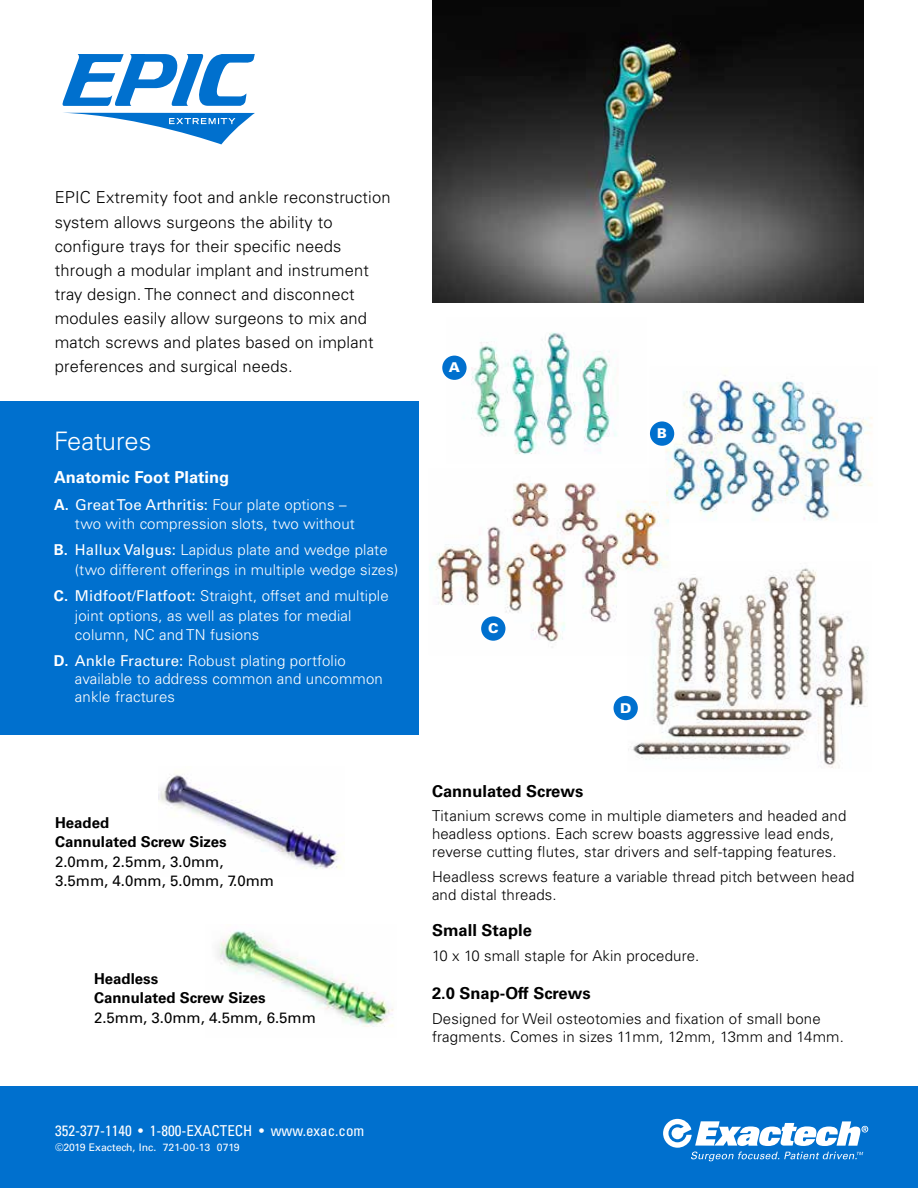
<style>
.page{position:relative;width:918px;height:1188px;background:#fff}
.page>*{position:absolute;margin:0;border:0;box-sizing:border-box;transform-origin:0 0}
.t1{font:300 25.5px "Univers LT Std";color:#fff}
.t2{font:300 16.5px/24px "Univers LT Std";letter-spacing:.01em;color:#000}
.t3{font:700 16.5px "Univers LT Std";color:#000}
.t4{font:700 16.5px "Univers LT Std";color:#fff}
.t5{font:300 15px/18px "Univers LT Std";letter-spacing:.01em;color:#000}
.t6{font:300 15px/19.5px "Univers LT Std";letter-spacing:.01em;color:#fff}
.t7{font:15px/19.5px "Univers LT Std";color:#000}
.t8{font:700 15px/19.5px "Univers LT Std";color:#000}
.t9{font:condensed 15px "Univers LT Std";color:#fff}
.t10{font:900 13.5px "Univers LT Std";color:#fff}
.t11{font:10.5px "Univers LT Std";color:#fff}
.s1{font-weight:700}
.s2{font-weight:400}
</style>
<div class="page">
<img style="left:159px;top:775px;width:182px;height:94px">
<div style="left:0;top:1086px;width:918px;height:102px;background:#0070ce"></div>
<svg style="left:663px;top:1119px;width:205px;height:42px"></svg>
<img style="left:217px;top:930px;width:177px;height:97px">
<img style="left:447px;top:332px;width:170px;height:123px">
<div style="left:442px;top:356px;width:25px;height:24px;background:#0070ce;border-radius:50%"></div>
<img style="left:650px;top:380px;width:223px;height:141px">
<div style="left:650px;top:421px;width:24px;height:25px;background:#0070ce;border-radius:50%"></div>
<img style="left:628px;top:568px;width:240px;height:200px">
<div style="left:614px;top:696px;width:24px;height:24px;background:#0070ce;border-radius:50%"></div>
<div style="left:0;top:402px;width:418px;height:333px;background:#0070ce"></div>
<img style="left:432px;top:0;width:432px;height:302px">
<img style="left:429px;top:482px;width:238px;height:166px">
<img style="left:650px;top:468px;width:20px;height:55px">
<img style="left:628px;top:562px;width:42px;height:93px">
<div style="left:481px;top:616px;width:24px;height:25px;background:#0070ce;border-radius:50%"></div>
<svg style="left:62px;top:54px;width:193px;height:52px"></svg>
<svg style="left:69px;top:113px;width:186px;height:31px"></svg>
<p class="t2" style="left:55px;top:186px;width:337px">EPIC Extremity foot and ankle reconstruction system allows surgeons the ability to configure trays for their specific needs through a modular implant and instrument tray design. The connect and disconnect modules easily allow surgeons to mix and match screws and plates based on implant preferences and surgical needs.</p>
<h1 class="t1" style="left:54px;top:426px;width:99px">Features</h1>
<p class="t4" style="left:54px;top:468px;width:177px">Anatomic Foot Plating</p>
<p class="t6" style="left:75px;top:495px;width:281px;text-indent:-21px"><span class="s1">A.</span> <span class="s2">Great Toe Arthritis:</span> Four plate options – two with compression slots, two without</p>
<p class="t6" style="left:75px;top:540px;width:325px;text-indent:-21px"><span class="s1">B.</span> <span class="s2">Hallux Valgus:</span> Lapidus plate and wedge plate (two different offerings in multiple wedge sizes)</p>
<p class="t6" style="left:75px;top:586px;width:315px;text-indent:-21px"><span class="s1">C.</span> <span class="s2">Midfoot/Flatfoot:</span> Straight, offset and multiple joint options, as well as plates for medial column, NC and TN fusions</p>
<p class="t6" style="left:75px;top:652px;width:309px;line-height:18px;text-indent:-21px"><span class="s1">D.</span> <span class="s2">Ankle Fracture:</span> Robust plating portfolio available to address common and uncommon ankle fractures</p>
<p class="t8" style="left:55px;top:813px;width:173px">Headed<br>Cannulated Screw Sizes</p>
<p class="t7" style="left:55px;top:852px;width:220px">2.0mm, 2.5mm, 3.0mm,<br>3.5mm, 4.0mm, 5.0mm, 7.0mm</p>
<p class="t8" style="left:94px;top:969px;width:173px">Headless<br>Cannulated Screw Sizes</p>
<p class="t7" style="left:94px;top:1008px;width:223px">2.5mm, 3.0mm, 4.5mm, 6.5mm</p>
<p class="t9" style="left:55px;top:1121px;width:311px">352-377-1140 • 1-800-EXACTECH • www.exac.com</p>
<p class="t11" style="left:55px;top:1141px;width:186px">©2019 Exactech, Inc. 721-00-13 0719</p>
<p class="t10" style="left:449px;top:359px;width:13px">A</p>
<p class="t10" style="left:488px;top:620px;width:12px">C</p>
<p class="t10" style="left:657px;top:425px;width:11px">B</p>
<p class="t10" style="left:620px;top:700px;width:13px">D</p>
<p class="t3" style="left:432px;top:781px;width:153px">Cannulated Screws</p>
<p class="t5" style="left:432px;top:807px;width:416px">Titanium screws come in multiple diameters and headed and headless options. Each screw boasts aggressive lead ends, reverse cutting flutes, star drivers and self-tapping features.</p>
<p class="t5" style="left:432px;top:868px;width:424px">Headless screws feature a variable thread pitch between head and distal threads.</p>
<p class="t3" style="left:432px;top:920px;width:101px">Small Staple</p>
<p class="t5" style="left:432px;top:946px;width:269px">10 x 10 small staple for Akin procedure.</p>
<p class="t3" style="left:432px;top:984px;width:160px">2.0 Snap-Off Screws</p>
<p class="t5" style="left:432px;top:1010px;width:413px">Designed for Weil osteotomies and fixation of small bone fragments. Comes in sizes 11mm, 12mm, 13mm and 14mm.</p>
</div>
